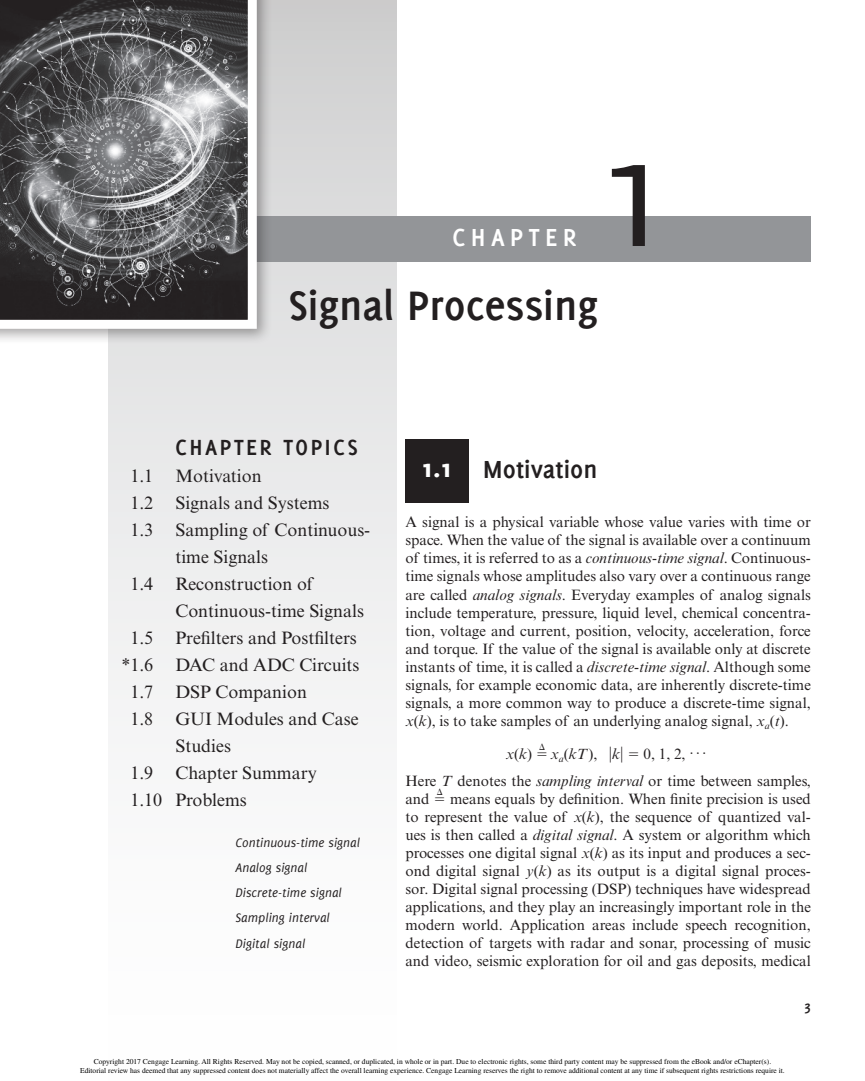
<style>
.page{position:relative;width:865px;height:1081px;background:#fff}
.page>*{position:absolute;margin:0;border:0;box-sizing:border-box;transform-origin:0 0}
.t1{font:165px "Delicious";color:#231f20}
.t2{font:700 45px "Delicious";color:#231f20}
.t3{font:700 27px "Delicious";color:#231f20}
.t4{font:700 27px "Delicious";letter-spacing:.2em;color:#fff}
.t5{font:800 27px "Delicious";color:#fff}
.t6{font:700 24px "Delicious";letter-spacing:.1em;color:#231f20}
.t7{font:18px "Times New Roman MT Std";color:#231f20}
.t8{font:15px/18px "Times New Roman MT Std";color:#231f20;text-align:justify}
.t9{font:italic 15px "Times New Roman MT Std";color:#231f20}
.t10{font:700 15px "Delicious";color:#231f20}
.t11{font:italic 13.5px/25.2px "Delicious";color:#231f20}
.t12{font:7.5px/9px "Times";color:#000;text-align:center}
.s1{font-style:italic}
.s2{font-style:normal}
</style>
<div class="page">
<div style="left:108px;top:0;width:288px;height:1080px;background:linear-gradient(to bottom,#d1d2d2,#fff)"></div>
<div style="left:196px;top:216px;width:614px;height:45px;background:#939598"></div>
<div style="left:405px;top:439px;width:63px;height:63px;background:#231f20"></div>
<div style="left:0;top:0;width:273px;height:345px;background:#231f20;opacity:.4"></div>
<svg style="left:0;top:0;width:257px;height:329px"></svg>
<p class="t4" style="left:452px;top:222px;width:126px">CHAPTER</p>
<p class="t1" style="left:595px;top:99px;width:76px">1</p>
<p class="t2" style="left:288px;top:279px;width:311px">Signal Processing</p>
<p class="t6" style="left:175px;top:433px;width:184px">CHAPTER ToPiCS</p>
<p class="t7" style="left:130px;top:465px;width:133px">1.1 Motivation</p>
<p class="t7" style="left:130px;top:492px;width:200px">1.2 Signals and Systems</p>
<p class="t7" style="left:130px;top:519px;width:241px">1.3 Sampling of Continuous-</p>
<p class="t7" style="left:175px;top:546px;width:94px">time Signals</p>
<p class="t7" style="left:130px;top:573px;width:184px">1.4 Reconstruction of</p>
<p class="t7" style="left:175px;top:600px;width:190px">Continuous-time Signals</p>
<p class="t7" style="left:130px;top:627px;width:228px">1.5 Prefilters and Postfilters</p>
<p class="t7" style="left:121px;top:654px;width:239px">*1.6 DAC and ADC Circuits</p>
<p class="t7" style="left:130px;top:681px;width:178px">1.7 DSP Companion</p>
<p class="t7" style="left:130px;top:708px;width:230px">1.8 GUI Modules and Case</p>
<p class="t7" style="left:175px;top:735px;width:57px">Studies</p>
<p class="t7" style="left:130px;top:762px;width:188px">1.9 Chapter Summary</p>
<p class="t7" style="left:130px;top:789px;width:118px">1.10 Problems</p>
<p class="t11" style="left:235px;top:829px;width:126px">Continuous-time signal<br>Analog signal<br>Discrete-time signal<br>Sampling interval<br>Digital signal</p>
<p class="t3" style="left:482px;top:453px;width:116px">Motivation</p>
<p class="t8" style="left:405px;top:513px;width:407px">A signal is a physical variable whose value varies with time or space. When the value of the signal is available over a continuum of times, it is referred to as a <span class="s1">continuous-time signal</span>. Continuous&shy;time signals whose amplitudes also vary over a continuous range are called <span class="s1">analog signals</span>. Everyday examples of analog signals include temperature, pressure, liquid level, chemical concentra&shy;tion, voltage and current, position, velocity, acceleration, force and torque. If the value of the signal is available only at discrete instants of time, it is called a <span class="s1">discrete-time signal</span>. Although some signals, for example economic data, are inherently discrete-time signals, a more common way to produce a discrete-time signal, <span class="s1">x</span>(<span class="s1">k</span>), is to take samples of an underlying analog signal, <span class="s1">x</span><sub>a</sub>(<span class="s1">t</span>).</p>
<p class="t9" style="left:505px;top:744px;width:119px">x<span class="s2">(</span>k<span class="s2">)</span> x<sub>a</sub><span class="s2">(</span>kT<span class="s2">),</span> ◆k◆</p>
<p class="t5" style="left:421px;top:452px;width:33px">1.1</p>
<p class="t8" style="left:405px;top:739px;width:406px;line-height:27px;text-indent:238px">0, 1, 2, <sup>Á<br></sup>Here <span class="s1">T</span> denotes the <span class="s1">sampling interval</span> or time between samples,</p>
<p class="t8" style="left:405px;top:789px;width:26px">and</p>
<p class="t8" style="left:405px;top:789px;width:407px;text-indent:45px">means equals by definition. When finite precision is used to represent the value of <span class="s1">x</span>(<span class="s1">k</span>), the sequence of quantized val&shy;ues is then called a <span class="s1">digital signal</span>. A system or algorithm which processes one digital signal <span class="s1">x</span>(<span class="s1">k</span>) as its input and produces a sec&shy;ond digital signal <span class="s1">y</span>(<span class="s1">k</span>) as its output is a digital signal proces&shy;sor. Digital signal processing (DSP) techniques have widespread applications, and they play an increasingly important role in the modern world. Application areas include speech recognition, detection of targets with radar and sonar, processing of music and video, seismic exploration for oil and gas deposits, medical</p>
<p class="t10" style="left:803px;top:997px;width:8px">3</p>
<p class="t12" style="left:80px;top:1056px;width:705px">Copyright 2017 Cengage Learning. All Rights Reserved. May not be copied, scanned, or duplicated, in whole or in part. Due to electronic rights, some third party content may be suppressed from the eBook and/or eChapter(s).<br>Editorial review has deemed that any suppressed content does not materially affect the overall learning experience. Cengage Learning reserves the right to remove additional content at any time if subsequent rights restrictions require it.</p>
</div>
